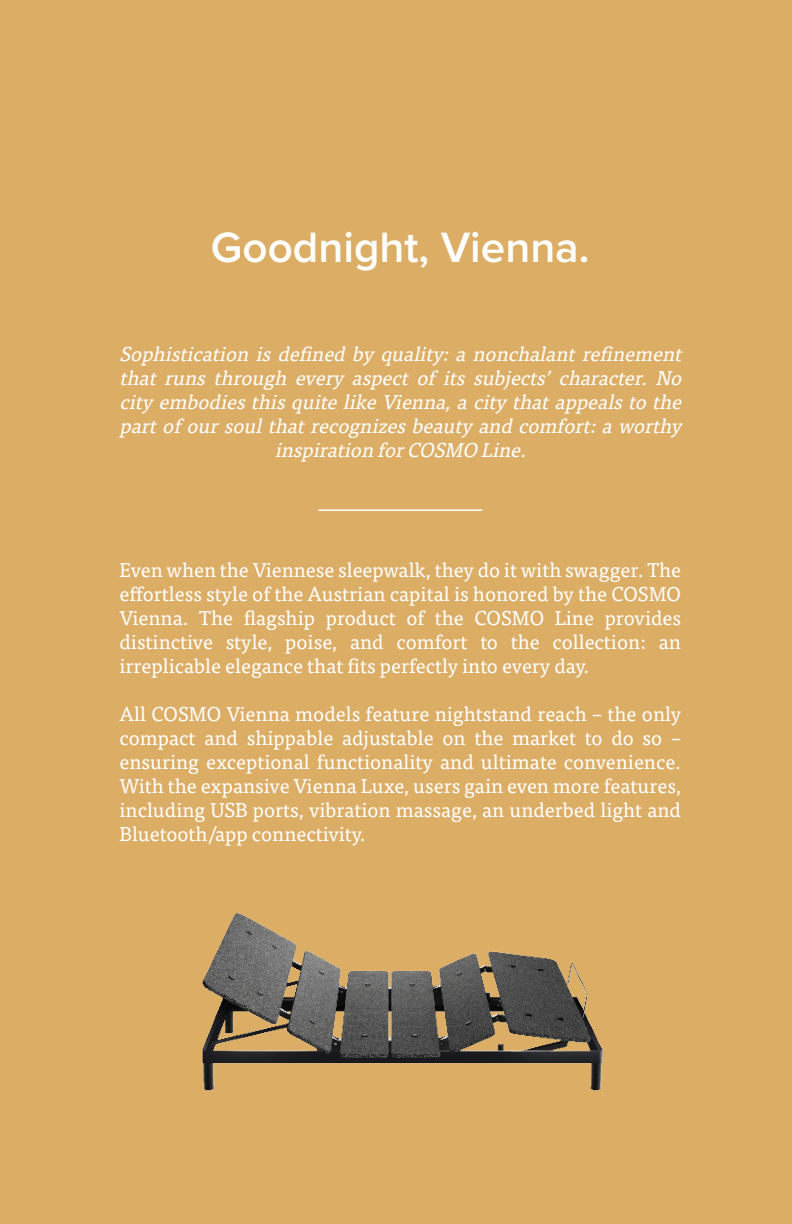
<style>
.page{position:relative;width:792px;height:1224px;background:#dcad65}
.page>*{position:absolute;margin:0;border:0;box-sizing:border-box;transform-origin:0 0}
.t1{font:600 44px "Proxima Nova";color:#fff}
.t2{font:20px/24px "Tisa Pro";color:#fff;text-align:justify}
.t3{font:italic 20px/24px "Tisa Pro";color:#fff;text-align:center}
</style>
<div class="page">
<hr style="left:318px;top:509px;width:164px;height:2px;background:#fff">
<img style="left:202px;top:912px;width:401px;height:179px">
<p class="t1" style="left:211px;top:214px;width:380px">Goodnight, Vienna.</p>
<p class="t3" style="left:119px;top:341px;width:569px">Sophistication is defined by quality : a nonchalant refinement that runs through every aspect of its subjects’ character. No city embodiesthisquitelikeVienna,acity thatappealsto the partofoursoulthatrecognizesbeauty and comfort:aworthy inspiration forCOSMO Line.</p>
<p class="t2" style="left:119px;top:557px;width:563px">Even when the Viennese sleepwalk, they do it with swagger. The effortless style of the Austrian capital is honored by the COSMO Vienna. The flagship product of the COSMO Line provides distinctive style, poise, and comfort to the collection: an irreplicable elegance that fits perfectly into every day.</p>
<p class="t2" style="left:119px;top:701px;width:563px">All COSMO Vienna models feature nightstand reach – the only compact and shippable adjustable on the market to do so – ensuring exceptional functionality and ultimate convenience.<br>With the expansive Vienna Luxe, users gain even more features, including USB ports, vibration massage, an underbed light and Bluetooth/app connectivity.</p>
</div>
